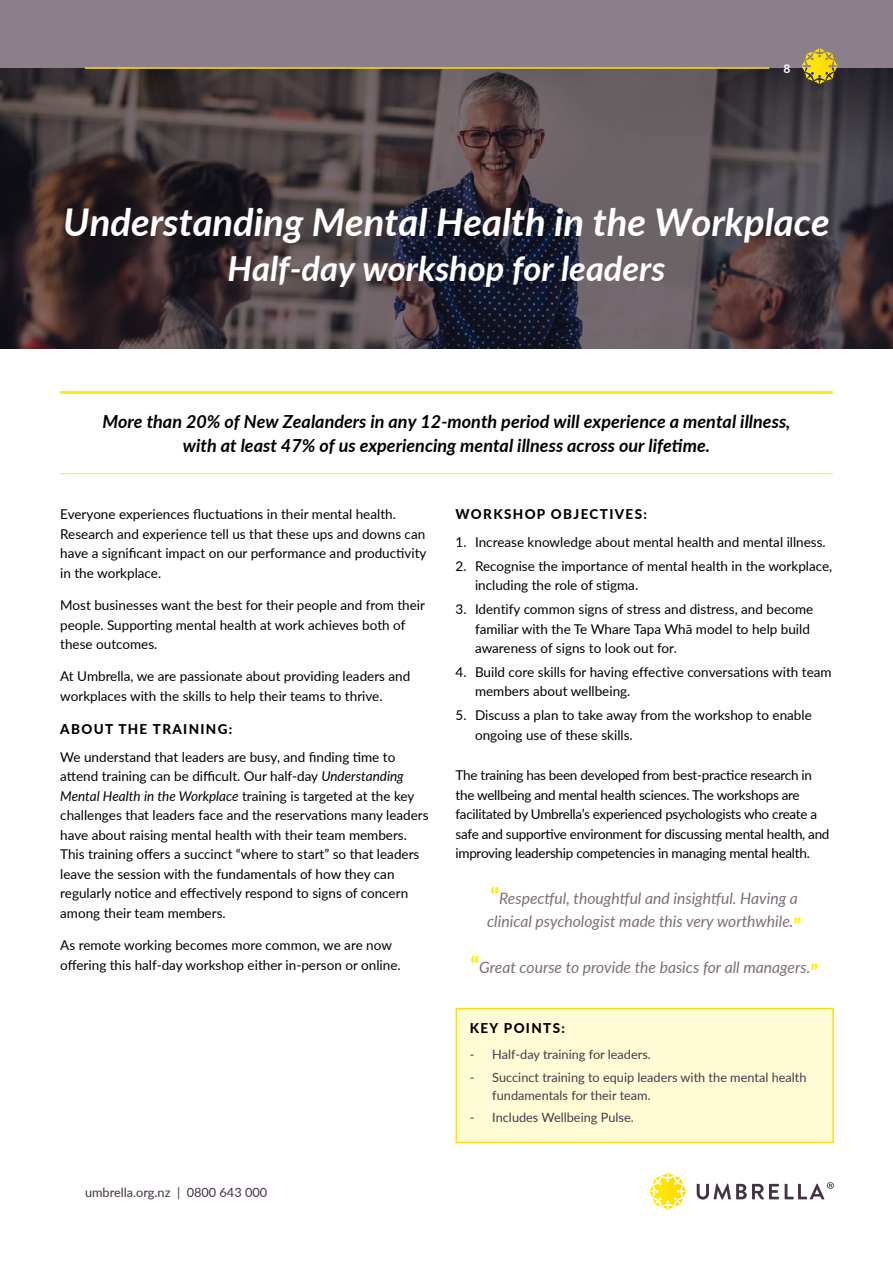
<style>
.page{position:relative;width:893px;height:1263px;background:#fff}
.page>*{position:absolute;margin:0;border:0;box-sizing:border-box;transform-origin:0 0}
.t1{font:italic 700 38.25px "Lato";color:#fff}
.t2{font:italic 700 34.5px "Lato";color:#fff}
.t3{font:italic 700 18px/24px "Lato";color:#000;text-align:center}
.t4{font:italic 15.75px/23.5px "Lato";color:#7b6d79}
.t5{font:13.5px/19.5px "Lato";color:#000}
.t6{font:13.5px/19.5px "Lato";letter-spacing:-.02em;color:#000}
.t7{font:800 13.5px "Lato";letter-spacing:.1em;color:#000}
.t8{font:12.75px/18px "Lato";color:#473747}
.t9{font:12.75px "Lato";color:#433344}
.t10{font:700 12px "Lato";color:#fff}
.s1{font-style:italic}
.s2{font-weight:900;font-style:normal;font-size:21.9px;color:#fff200}
.s3{font-weight:900;font-style:normal;font-size:18.9px;color:#fff200}
</style>
<div class="page">
<svg style="left:649px;top:1173px;width:38px;height:37px"></svg>
<svg style="left:697px;top:1183px;width:82px;height:16px"></svg>
<svg style="left:785px;top:1182px;width:49px;height:17px"></svg>
<div style="left:0;top:0;width:893px;height:349px;background:#8c7f89"></div>
<img style="left:0;top:68px;width:893px;height:281px">
<hr style="left:60px;top:391px;width:773px;height:3px;background:#fff200">
<hr style="left:60px;top:473px;width:773px;height:1px;background:#fff200">
<div style="left:456px;top:1008px;width:377px;height:134px;background:#fffcd6"></div>
<div style="left:456px;top:1008px;width:378px;height:135px;border:2px solid #fbde12"></div>
<hr style="left:85px;top:67px;width:684px;height:2px;background:#fbde12">
<svg style="left:801px;top:48px;width:37px;height:36px"></svg>
<p class="t10" style="left:783px;top:64px;width:8px">8</p>
<h1 class="t1" style="left:63px;top:194px;width:768px">Understanding Mental Health in the Workplace</h1>
<h2 class="t2" style="left:227px;top:254px;width:439px">Half-day workshop for leaders</h2>
<h3 class="t3" style="left:102px;top:409px;width:690px">More than 20% of New Zealanders in any 12-month period will experience a mental illness, with at least 47% of us experiencing mental illness across our lifetime.</h3>
<p class="t5" style="left:60px;top:504px;width:368px">Everyone experiences fluctuations in their mental health.<br>Research and experience tell us that these ups and downs can have a significant impact on our performance and productivity in the workplace.</p>
<p class="t5" style="left:60px;top:595px;width:366px">Most businesses want the best for their people and from their people. Supporting mental health at work achieves both of these outcomes.</p>
<p class="t5" style="left:60px;top:666px;width:352px">At Umbrella, we are passionate about providing leaders and workplaces with the skills to help their teams to thrive.</p>
<p class="t7" style="left:60px;top:721px;width:174px">ABOUT THE TRAINING:</p>
<p class="t5" style="left:60px;top:747px;width:370px">We understand that leaders are busy, and finding time to attend training can be difficult. Our half-day <span class="s1">Understanding Mental Health in the Workplace</span> training is targeted at the key challenges that leaders face and the reservations many leaders have about raising mental health with their team members.<br>This training offers a succinct “where to start” so that leaders leave the session with the fundamentals of how they can regularly notice and effectively respond to signs of concern among their team members.</p>
<p class="t5" style="left:60px;top:935px;width:342px">As remote working becomes more common, we are now offering this half-day workshop either in-person or online.</p>
<p class="t9" style="left:85px;top:1187px;width:184px">umbrella.org.nz | 0800 643 000</p>
<p class="t7" style="left:456px;top:507px;width:193px">WORKSHOP OBJECTIVES:</p>
<p class="t5" style="left:456px;top:532px;width:372px">1. Increase knowledge about mental health and mental illness.</p>
<p class="t5" style="left:475px;top:556px;width:359px;text-indent:-19px">2. Recognise the importance of mental health in the workplace, including the role of stigma.</p>
<p class="t5" style="left:475px;top:599px;width:340px;text-indent:-19px">3. Identify common signs of stress and distress, and become familiar with the Te Whare Tapa Whā model to help build awareness of signs to look out for.</p>
<p class="t5" style="left:475px;top:662px;width:358px;text-indent:-19px">4. Build core skills for having effective conversations with team members about wellbeing.</p>
<p class="t5" style="left:475px;top:705px;width:338px;text-indent:-19px">5. Discuss a plan to take away from the workshop to enable ongoing use of these skills.</p>
<p class="t6" style="left:456px;top:765px;width:375px">The training has been developed from best-practice research in the wellbeing and mental health sciences. The workshops are facilitated by Umbrella’s experienced psychologists who create a safe and supportive environment for discussing mental health, and improving leadership competencies in managing mental health.</p>
<p class="t4" style="left:487px;top:886px;width:316px"><span class="s2">“</span>Respectful, thoughtful and insightful. Having a clinical psychologist made this very worthwhile.<span class="s3">”</span></p>
<p class="t4" style="left:470px;top:957px;width:349px"><span class="s2">“</span>Great course to provide the basics for all managers.<span class="s3">”</span></p>
<p class="t7" style="left:470px;top:1020px;width:97px">KEY POINTS:</p>
<p class="t8" style="left:470px;top:1045px;width:183px">- Half-day training for leaders.</p>
<p class="t8" style="left:492px;top:1067px;width:316px;text-indent:-23px">- Succinct training to equip leaders with the mental health fundamentals for their team.</p>
<p class="t8" style="left:470px;top:1108px;width:165px">- Includes Wellbeing Pulse.</p>
</div>
